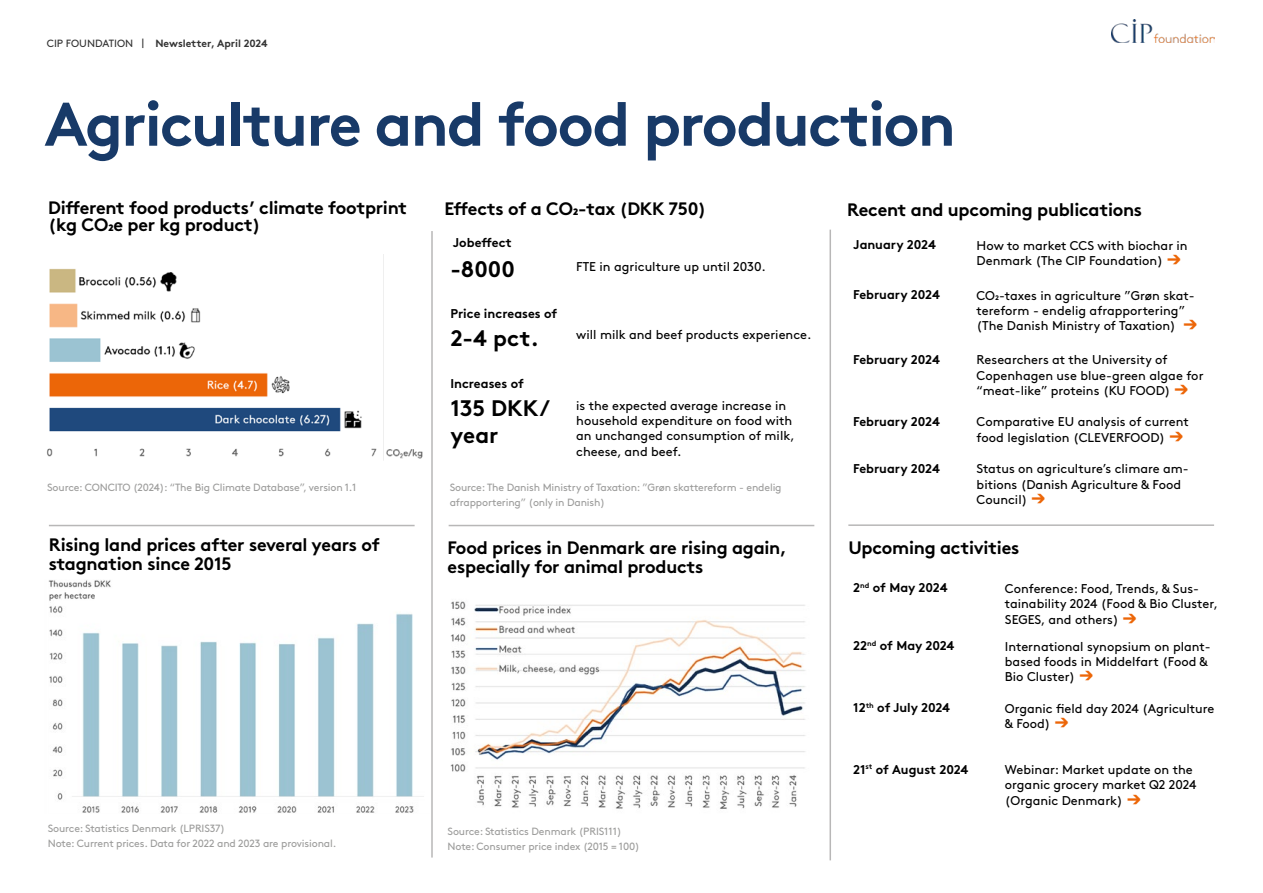
<style>
.page{position:relative;width:1263px;height:893px;background:#fff}
.page>*{position:absolute;margin:0;border:0;box-sizing:border-box;transform-origin:0 0}
.t1{font:700 61.5px "Brown";letter-spacing:-.03em;color:#183a68}
.t2{font:700 22.5px/27px "Brown";color:#000}
.t3{font:700 18px/19.5px "Brown";letter-spacing:-.015em;color:#000}
.t4{font:12.75px/15.3px "Brown";color:#000}
.t5{font:700 12.75px "Brown";color:#000}
.t6{font:10.5px/15px "Brown";letter-spacing:-.015em;color:#9d9d9c}
.t7{font:700 10.5px "Brown";color:#333}
.s1{font-weight:400}
.s2{font-weight:700;font-size:21px;color:#ec6608}
</style>
<div class="page">
<hr style="left:829px;top:230px;width:2px;height:630px;background:#b8b7b7">
<hr style="left:848px;top:524px;width:366px;height:2px;background:#b8b7b7">
<hr style="left:449px;top:525px;width:365px;height:1px;background:#b8b7b7">
<hr style="left:49px;top:525px;width:366px;height:1px;background:#b8b7b7">
<hr style="left:431px;top:231px;width:2px;height:626px;background:#b8b7b7">
<img style="left:47px;top:254px;width:376px;height:206px">
<img style="left:450px;top:601px;width:355px;height:208px">
<img style="left:48px;top:580px;width:376px;height:233px">
<img style="left:1111px;top:19px;width:103px;height:23px">
<p class="t7" style="left:47px;top:35px;width:222px"><span class="s1">CIP FOUNDATION |</span> Newsletter, April 2024</p>
<h1 class="t1" style="left:45px;top:74px;width:913px">Agriculture and food production</h1>
<h3 class="t3" style="left:48px;top:197px;width:360px;line-height:17.2px">Different food products’ climate footprint (kg CO2e per kg product)</h3>
<p class="t6" style="left:47px;top:479px;width:311px">Source: CONCITO (2024): “The Big Climate Database”, version 1.1</p>
<h3 class="t3" style="left:444px;top:197px;width:263px">Effects of a CO2-tax (DKK 750)</h3>
<h3 class="t3" style="left:847px;top:198px;width:296px">Recent and upcoming publications</h3>
<p class="t5" style="left:453px;top:232px;width:61px">Jobeffect</p>
<h2 class="t2" style="left:450px;top:253px;width:66px">-8000</h2>
<p class="t4" style="left:576px;top:257px;width:191px">FTE in agriculture up until 2030.</p>
<p class="t5" style="left:450px;top:303px;width:109px">Price increases of</p>
<h2 class="t2" style="left:450px;top:322px;width:90px">2-4 pct.</h2>
<p class="t4" style="left:576px;top:326px;width:237px">will milk and beef products experience.</p>
<p class="t5" style="left:450px;top:373px;width:75px">Increases of</p>
<h2 class="t2" style="left:450px;top:392px;width:101px">135 DKK/ year</h2>
<p class="t4" style="left:576px;top:397px;width:220px">is the expected average increase in household expenditure on food with an unchanged consumption of milk, cheese, and beef.</p>
<p class="t6" style="left:450px;top:479px;width:333px">Source: The Danish Ministry of Taxation: ”Grøn skattereform - endelig afrapportering” (only in Danish)</p>
<p class="t5" style="left:853px;top:235px;width:84px">January 2024</p>
<p class="t4" style="left:977px;top:237px;width:213px">How to market CCS with biochar in<br>Denmark (The CIP Foundation) <span class="s2">→</span></p>
<p class="t5" style="left:853px;top:284px;width:88px">February 2024</p>
<p class="t4" style="left:977px;top:286px;width:223px">CO2-taxes in agriculture ”Grøn skat&shy;tereform - endelig afrapportering” (The Danish Ministry of Taxation) <span class="s2">→</span></p>
<p class="t5" style="left:853px;top:349px;width:88px">February 2024</p>
<p class="t4" style="left:977px;top:351px;width:228px">Researchers at the University of<br>Copenhagen use blue-green algae for “meat-like” proteins (KU FOOD) <span class="s2">→</span></p>
<p class="t5" style="left:853px;top:411px;width:88px">February 2024</p>
<p class="t4" style="left:977px;top:413px;width:214px">Comparative EU analysis of current food legislation (CLEVERFOOD) <span class="s2">→</span></p>
<p class="t5" style="left:853px;top:458px;width:88px">February 2024</p>
<p class="t4" style="left:977px;top:460px;width:214px">Status on agriculture’s climare am&shy;bitions (Danish Agriculture &amp; Food<br>Council) <span class="s2">→</span></p>
<h3 class="t3" style="left:49px;top:533px;width:333px">Rising land prices after several years of stagnation since 2015</h3>
<h3 class="t3" style="left:448px;top:536px;width:341px">Food prices in Denmark are rising again, especially for animal products</h3>
<h3 class="t3" style="left:848px;top:536px;width:173px">Upcoming activities</h3>
<p class="t5" style="left:853px;top:578px;width:96px">2<sup>nd</sup> of May 2024</p>
<p class="t4" style="left:1005px;top:580px;width:215px">Conference: Food, Trends, &amp; Sus&shy;tainability 2024 (Food &amp; Bio Cluster,<br>SEGES, and others) <span class="s2">→</span></p>
<p class="t5" style="left:853px;top:635px;width:103px">22<sup>nd</sup> of May 2024</p>
<p class="t4" style="left:1005px;top:638px;width:207px">International synopsium on plant&shy;based foods in Middelfart (Food &amp;<br>Bio Cluster) <span class="s2">→</span></p>
<p class="t5" style="left:853px;top:697px;width:98px">12<sup>th</sup> of July 2024</p>
<p class="t4" style="left:1005px;top:700px;width:211px">Organic field day 2024 (Agriculture &amp; Food) <span class="s2">→</span></p>
<p class="t4" style="left:1005px;top:761px;width:193px">Webinar: Market update on the organic grocery market Q2 2024 (Organic Denmark) <span class="s2">→</span></p>
<p class="t5" style="left:853px;top:759px;width:117px">21<sup>st</sup> of August 2024</p>
<p class="t6" style="left:48px;top:820px;width:290px">Source: Statistics Denmark (LPRIS37)<br>Note: Current prices. Data for 2022 and 2023 are provisional.</p>
<p class="t6" style="left:448px;top:822px;width:194px">Source: Statistics Denmark (PRIS111)<br>Note: Consumer price index (2015 = 100)</p>
</div>
